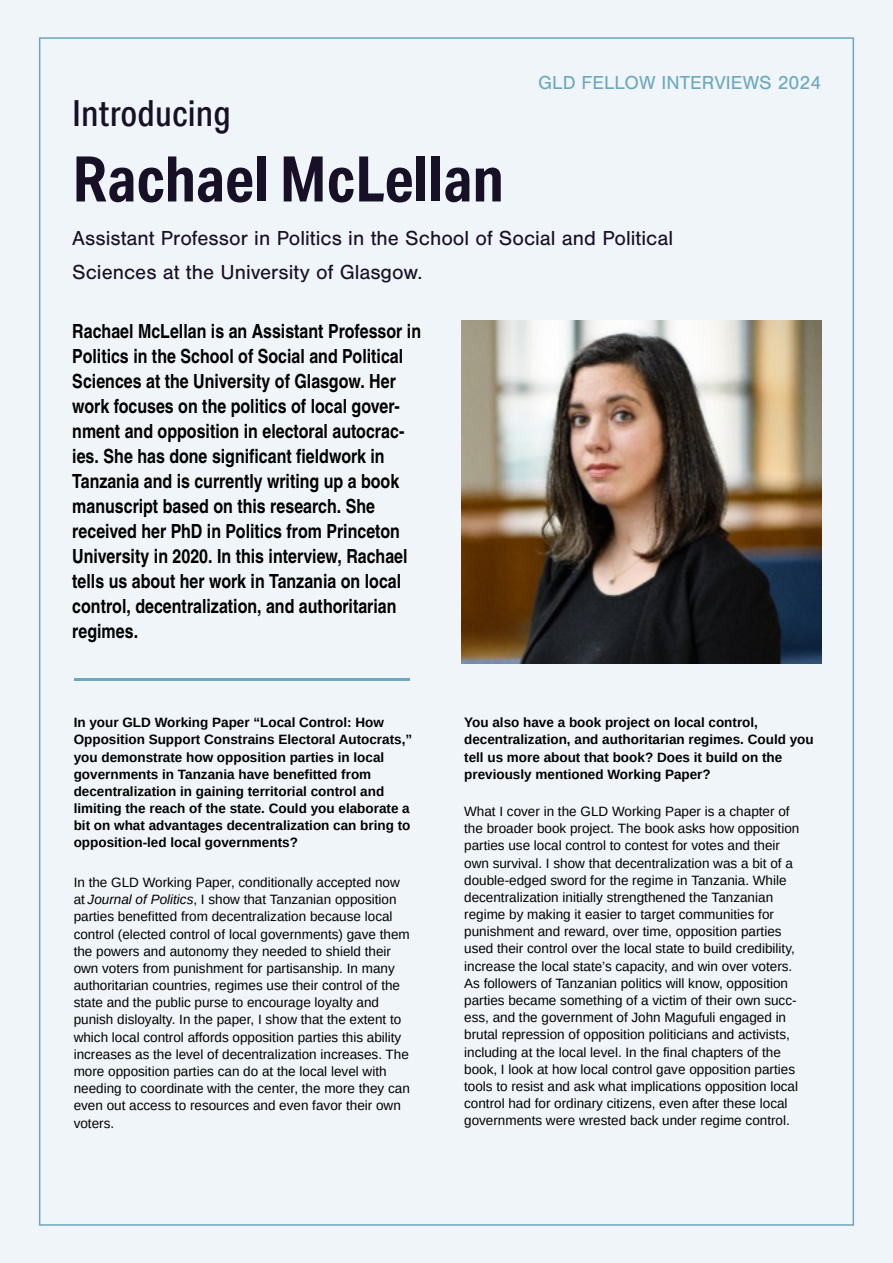
<style>
.page{position:relative;width:893px;height:1263px;background:#eff5f8}
.page>*{position:absolute;margin:0;border:0;box-sizing:border-box;transform-origin:0 0}
.t1{font:700 63px "Aktiv Grotesk Cd";color:#181026}
.t2{font:500 36px "Aktiv Grotesk Cd";color:#181026}
.t3{font:21px/34.3px "Nimbus San";color:#181026}
.t4{font:700 19.5px/25px "Nimbus San Con L";color:#000}
.t5{font:19.5px "Nimbus San";color:#6ca7bf}
.t6{font:13.5px/17.1px "Arimo";color:#000}
.t7{font:700 13.5px/17.1px "Arimo";color:#000}
.s1{font-style:italic}
</style>
<div class="page">
<hr style="left:74px;top:678px;width:336px;height:2px;background:#6ca7bf">
<img style="left:461px;top:321px;width:360px;height:342px">
<h3 class="t5" style="left:538px;top:71px;width:285px">GLD FELLOW INTERVIEWS 2024</h3>
<h2 class="t2" style="left:72px;top:92px;width:160px">Introducing</h2>
<h1 class="t1" style="left:72px;top:143px;width:433px">Rachael McLellan</h1>
<h3 class="t3" style="left:72px;top:221px;width:602px">Assistant Professor in Politics in the School of Social and Political<br>Sciences at the University of Glasgow.</h3>
<p class="t4" style="left:72px;top:317px;width:350px">Rachael McLellan is an Assistant Professor in Politics in the School of Social and Political Sciences at the University of Glasgow. Her work focuses on the politics of local gover&shy;nment and opposition in electoral autocrac&shy;ies. She has done significant fieldwork in Tanzania and is currently writing up a book manuscript based on this research. She received her PhD in Politics from Princeton University in 2020. In this interview, Rachael tells us about her work in Tanzania on local control, decentralization, and authoritarian regimes.</p>
<p class="t7" style="left:74px;top:714px;width:340px">In your GLD Working Paper “Local Control: How Opposition Support Constrains Electoral Autocrats,” you demonstrate how opposition parties in local governments in Tanzania have benefitted from decentralization in gaining territorial control and limiting the reach of the state. Could you elaborate a bit on what advantages decentralization can bring to opposition-led local governments?</p>
<p class="t7" style="left:464px;top:714px;width:351px">You also have a book project on local control, decentralization, and authoritarian regimes. Could you tell us more about that book? Does it build on the previously mentioned Working Paper?</p>
<p class="t6" style="left:74px;top:874px;width:338px">In the GLD Working Paper, conditionally accepted now at <span class="s1">Journal of Politics</span>, I show that Tanzanian opposition parties benefitted from decentralization because local control (elected control of local governments) gave them the powers and autonomy they needed to shield their own voters from punishment for partisanship. In many authoritarian countries, regimes use their control of the state and the public purse to encourage loyalty and punish disloyalty. In the paper, I show that the extent to which local control affords opposition parties this ability increases as the level of decentralization increases. The more opposition parties can do at the local level with needing to coordinate with the center, the more they can even out access to resources and even favor their own voters.</p>
<p class="t6" style="left:464px;top:803px;width:337px">What I cover in the GLD Working Paper is a chapter of the broader book project. The book asks how opposition parties use local control to contest for votes and their own survival. I show that decentralization was a bit of a double-edged sword for the regime in Tanzania. While decentralization initially strengthened the Tanzanian regime by making it easier to target communities for punishment and reward, over time, opposition parties used their control over the local state to build credibility, increase the local state’s capacity, and win over voters.<br>As followers of Tanzanian politics will know, opposition parties became something of a victim of their own succ&shy;ess, and the government of John Magufuli engaged in brutal repression of opposition politicians and activists, including at the local level. In the final chapters of the book, I look at how local control gave opposition parties tools to resist and ask what implications opposition local control had for ordinary citizens, even after these local governments were wrested back under regime control.</p>
</div>
